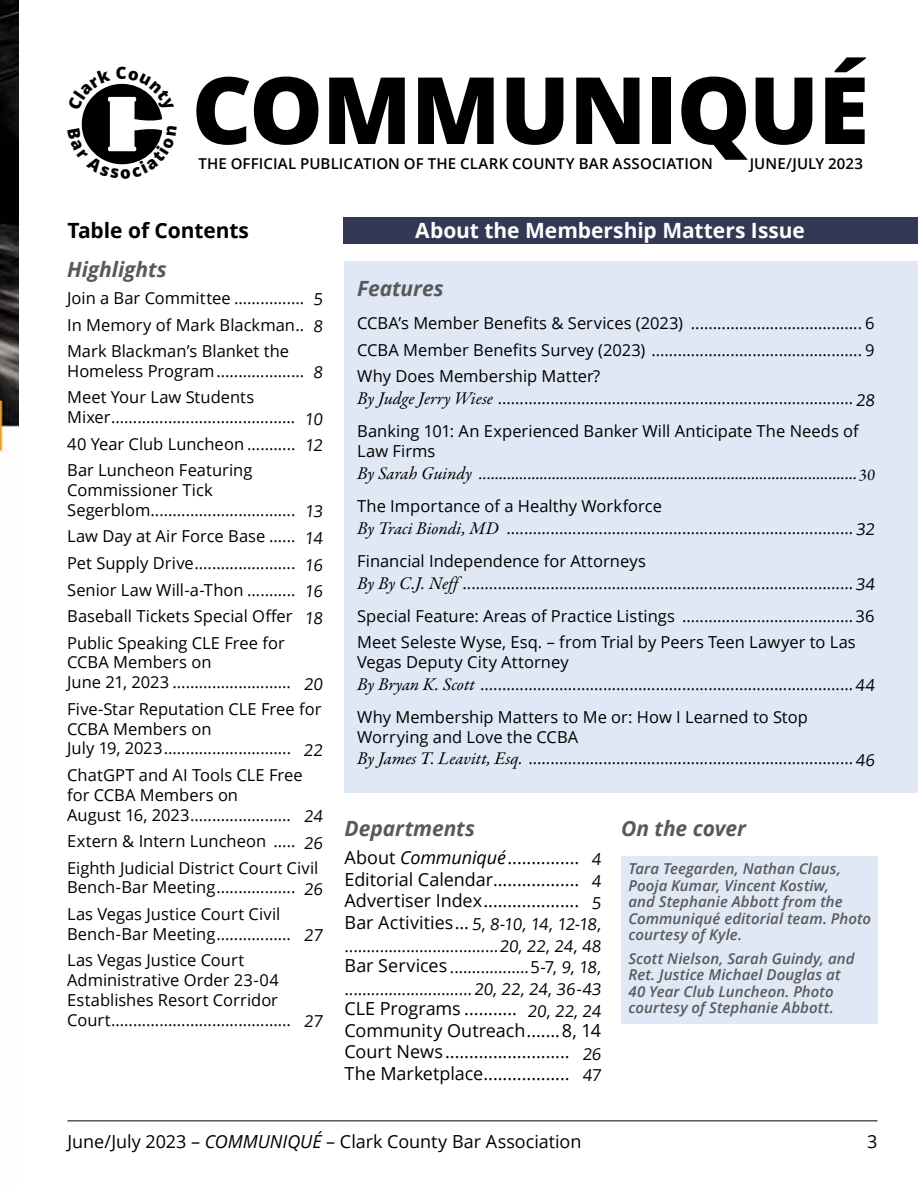
<style>
.page{position:relative;width:918px;height:1188px;background:#fff}
.page>*{position:absolute;margin:0;border:0;box-sizing:border-box;transform-origin:0 0}
.t1{font:800 93px "Open Sans";letter-spacing:-.01em;color:#000}
.t2{font:italic 700 21px "Open Sans";letter-spacing:-.005em;color:#58595b}
.t3{font:700 21px "Open Sans";color:#fff}
.t4{font:700 21px "Open Sans";letter-spacing:-.005em;color:#000}
.t5{font:18px/21.6px "Open Sans";letter-spacing:-.005em;color:#000;text-align:justify}
.t6{font:italic 18px "Garamond Premr Pro";color:#000}
.t7{font:16.5px/26.5px "Open Sans";color:#000}
.t8{font:italic 600 15px/16.5px "Open Sans";letter-spacing:.005em;color:#58595b}
.t9{font:600 15px "Open Sans";letter-spacing:.01em;color:#000}
.s1{font-family:"Garamond Premr Pro";font-style:italic;font-size:18px}
.s2{font-style:italic}
.s3{font-size:18px}
</style>
<div class="page">
<hr style="left:68px;top:1120px;width:810px;height:1px;background:#000">
<img style="left:0;top:0;width:19px;height:453px">
<div style="left:344px;top:217px;width:574px;height:27px;background:#333955"></div>
<div style="left:344px;top:261px;width:574px;height:532px;background:#e0e8f5"></div>
<div style="left:622px;top:856px;width:256px;height:95px;background:#e0e8f5"></div>
<div style="left:622px;top:945px;width:256px;height:79px;background:#e0e8f5"></div>
<svg style="left:81px;top:83px;width:82px;height:82px"></svg>
<h1 class="t1" style="left:192px;top:39px;width:679px">COMMUNIQUÉ</h1>
<p class="t9" style="left:198px;top:153px;width:516px">THE OFFICIAL PUBLICATION OF THE CLARK COUNTY BAR ASSOCIATION</p>
<p class="t9" style="left:750px;top:153px;width:115px">JUNE/JULY 2023</p>
<p class="t4" style="left:68px;top:215px;width:183px">Table of Contents</p>
<p class="t3" style="left:415px;top:215px;width:391px">About the Membership Matters Issue</p>
<p class="t2" style="left:67px;top:255px;width:101px">Highlights</p>
<p class="t7" style="left:67px;top:284px;width:259px;text-align:justify">Join a Bar Committee ................ 5<br>In Memory of Mark Blackman.. 8<br>Mark Blackman’s Blanket the</p>
<p class="t7" style="left:67px;top:357px;width:259px">Homeless Program.................... 8<br>Meet Your Law Students</p>
<p class="t7" style="left:67px;top:404px;width:259px;text-align:justify">Mixer.......................................... 10<br>40 Year Club Luncheon ........... 12<br>Bar Luncheon Featuring</p>
<p class="t7" style="left:67px;top:480px;width:259px;line-height:19.8px">Commissioner Tick<br>Segerblom................................. 13</p>
<p class="t7" style="left:67px;top:523px;width:259px;text-align:justify">Law Day at Air Force Base ...... 14<br>Pet Supply Drive....................... 16<br>Senior Law Will-a-Thon ........... 16<br>Baseball Tickets Special Offer 18<br>Public Speaking CLE Free for</p>
<p class="t7" style="left:67px;top:652px;width:259px;line-height:19.8px">CCBA Members on<br>June 21, 2023 ........................... 20</p>
<p class="t7" style="left:67px;top:699px;width:259px;line-height:19.8px">Five-Star Reputation CLE Free for<br>CCBA Members on<br>July 19, 2023............................. 22</p>
<p class="t7" style="left:67px;top:765px;width:259px;line-height:19.8px">ChatGPT and AI Tools CLE Free for CCBA Members on<br>August 16, 2023....................... 24</p>
<p class="t7" style="left:67px;top:827px;width:259px">Extern &amp; Intern Luncheon ..... 26<br>Eighth Judicial District Court Civil</p>
<p class="t7" style="left:67px;top:874px;width:259px">Bench-Bar Meeting.................. 26<br>Las Vegas Justice Court Civil</p>
<p class="t7" style="left:67px;top:920px;width:259px">Bench-Bar Meeting................. 27<br>Las Vegas Justice Court</p>
<p class="t7" style="left:67px;top:970px;width:259px;line-height:19.8px">Administrative Order 23-04<br>Establishes Resort Corridor<br>Court......................................... 27</p>
<p class="t2" style="left:357px;top:274px;width:88px">Features</p>
<p class="t7" style="left:357px;top:310px;width:519px;text-align:justify">CCBA’s Member Benefits &amp; Services (2023) ....................................... 6<br>CCBA Member Benefits Survey (2023) ................................................ 9<br>Why Does Membership Matter?</p>
<p class="t7" style="left:357px;top:381px;width:521px;line-height:33.3px"><span class="s1">By Judge Jerry Wiese</span> ................................................................................. 28<br>Banking 101: An Experienced Banker Will Anticipate The Needs of</p>
<p class="t7" style="left:357px;top:437px;width:80px">Law Firms</p>
<p class="t6" style="left:357px;top:462px;width:521px">By Sarah Guindy .............................................................................................<sub>30</sub></p>
<p class="t7" style="left:357px;top:495px;width:521px;line-height:21.6px">The Importance of a Healthy Workforce<br><span class="s1">By Traci Biondi, MD</span> ............................................................................... 32</p>
<p class="t7" style="left:357px;top:550px;width:521px;line-height:21.6px">Financial Independence for Attorneys<br><span class="s1">By By C.J. Neff</span> .........................................................................................34</p>
<p class="t7" style="left:357px;top:602px;width:519px">Special Feature: Areas of Practice Listings ....................................... 36<br>Meet Seleste Wyse, Esq. – from Trial by Peers Teen Lawyer to Las</p>
<p class="t7" style="left:357px;top:651px;width:521px;line-height:21.6px">Vegas Deputy City Attorney<br><span class="s1">By Bryan K. Scott</span> .....................................................................................44</p>
<p class="t7" style="left:357px;top:707px;width:452px;line-height:19.8px">Why Membership Matters to Me or: How I Learned to Stop<br>Worrying and Love the CCBA</p>
<p class="t7" style="left:357px;top:745px;width:521px"><span class="s1">By James T. Leavitt, Esq.</span> ..........................................................................46</p>
<p class="t2" style="left:621px;top:813px;width:127px">On the cover</p>
<p class="t2" style="left:345px;top:813px;width:132px">Departments</p>
<p class="t5" style="left:345px;top:846px;width:260px">About <span class="s2">Communiqué</span>............... <sub>4<br></sub>Editorial Calendar.................. <sub>4<br></sub>Advertiser Index.................... <sub>5<br></sub>Bar Activities... <sub>5,</sub> <sub>8-10,</sub> <sub>14,</sub> <sub>12-18,</sub></p>
<p class="t7" style="left:345px;top:935px;width:260px;line-height:21.6px;text-align:justify">...................................20, 22, 24, 48<br><span class="s3">Bar Services</span> ..................5-7, 9, 18, .............................20, 22, 24, 36-43</p>
<p class="t5" style="left:345px;top:997px;width:260px;text-align:left">CLE Programs ........... <sub>20,</sub> <sub>22,</sub> <sub>24<br></sub>Community Outreach.......8, 14<br>Court News .......................... <sub>26<br></sub>The Marketplace.................. <sub>47</sub></p>
<p class="t8" style="left:628px;top:860px;width:244px">Tara Teegarden, Nathan Claus,<br>Pooja Kumar, Vincent Kostiw,<br>and Stephanie Abbott from the<br>Communiqué editorial team. Photo courtesy of Kyle.</p>
<p class="t8" style="left:628px;top:950px;width:228px">Scott Nielson, Sarah Guindy, and<br>Ret. Justice Michael Douglas at<br>40 Year Club Luncheon. Photo courtesy of Stephanie Abbott.</p>
<p class="t5" style="left:68px;top:1130px;width:515px">June/July 2023 – <span class="s2">COMMUNIQUÉ</span> – Clark County Bar Association</p>
<p class="t5" style="left:867px;top:1130px;width:12px">3</p>
</div>
